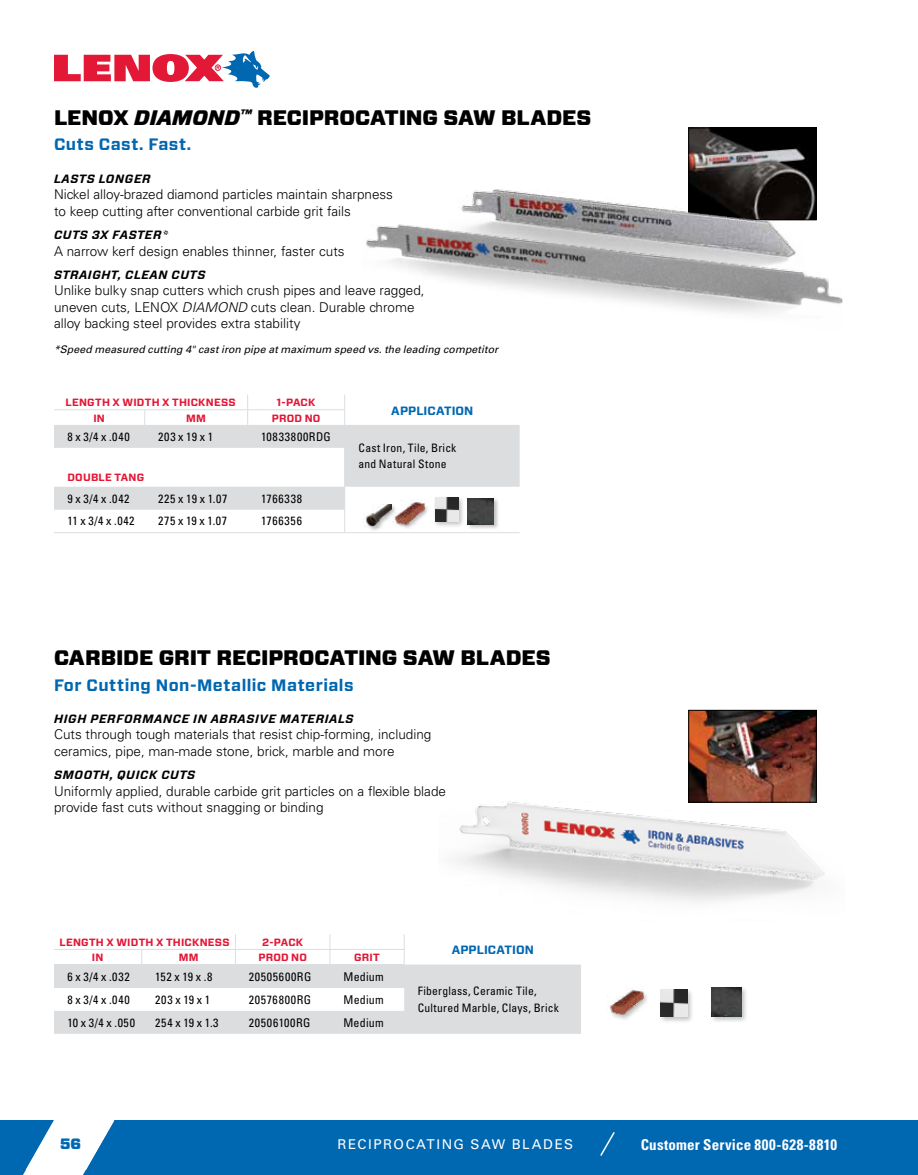
<style>
.page{position:relative;width:918px;height:1175px;background:#fff}
.page>*{position:absolute;margin:0;border:0;box-sizing:border-box;transform-origin:0 0}
.t1{font:900 21px "Forza";letter-spacing:-.005em;color:#000}
.t2{font:700 16.5px "Forza";letter-spacing:.025em;color:#0067b1}
.t3{font:700 condensed 15px "Univers LT Std";letter-spacing:.015em;color:#fff}
.t4{font:900 15px "Forza";color:#0067b1}
.t5{font:300 13.5px/16.5px "Univers LT Std";color:#000}
.t6{font:13.5px "Univers LT Std";letter-spacing:.11em;color:#fff}
.t7{font:condensed 12px "Univers LT Std";letter-spacing:.05em;color:#000}
.t8{font:italic 700 12px "Forza";letter-spacing:.045em;color:#000}
.t9{font:700 12px "Forza";color:#0067b1}
.t10{font:condensed 11.7px/16.5px "Univers LT Std";letter-spacing:.02em;color:#000}
.t11{font:700 10.5px "Forza";letter-spacing:.02em;color:#e31736}
.t12{font:italic 10.5px "Univers LT Std";letter-spacing:.01em;color:#000}
.s1{font-style:italic}
</style>
<div class="page">
<div style="left:0;top:1120px;width:918px;height:54px;background:#0067b1"></div>
<svg style="left:23px;top:1120px;width:92px;height:54px"></svg>
<svg style="left:54px;top:51px;width:216px;height:37px"></svg>
<svg style="left:600px;top:1132px;width:15px;height:24px"></svg>
<img style="left:690px;top:712px;width:124px;height:81px">
<div style="left:688px;top:710px;width:128px;height:92px;border:1px solid #000"></div>
<svg style="left:54px;top:934px;width:527px;height:99px"></svg>
<hr style="left:54px;top:964px;width:88px;height:1px;background:#dcddde">
<hr style="left:142px;top:964px;width:93px;height:1px;background:#dcddde">
<hr style="left:235px;top:964px;width:95px;height:1px;background:#dcddde">
<hr style="left:330px;top:964px;width:75px;height:1px;background:#dcddde">
<hr style="left:54px;top:949px;width:88px;height:1px;background:#dcddde">
<hr style="left:142px;top:949px;width:93px;height:1px;background:#dcddde">
<hr style="left:235px;top:949px;width:95px;height:1px;background:#dcddde">
<hr style="left:330px;top:949px;width:75px;height:1px;background:#dcddde">
<div style="left:609px;top:988px;width:41px;height:33px;background:#000;opacity:.25"></div>
<img style="left:609px;top:988px;width:34px;height:29px">
<div style="left:710px;top:985px;width:38px;height:38px;background:#000;opacity:.25"></div>
<img style="left:712px;top:987px;width:29px;height:29px">
<div style="left:658px;top:987px;width:36px;height:36px;background:#000;opacity:.25"></div>
<img style="left:661px;top:989px;width:26px;height:27px">
<hr style="left:54px;top:532px;width:91px;height:1px;background:#dcddde">
<hr style="left:145px;top:532px;width:103px;height:1px;background:#dcddde">
<hr style="left:248px;top:532px;width:97px;height:1px;background:#dcddde">
<hr style="left:345px;top:532px;width:114px;height:1px;background:#dcddde">
<hr style="left:459px;top:532px;width:61px;height:1px;background:#dcddde">
<svg style="left:54px;top:394px;width:466px;height:138px"></svg>
<hr style="left:54px;top:409px;width:91px;height:1px;background:#dcddde">
<hr style="left:145px;top:409px;width:103px;height:1px;background:#dcddde">
<hr style="left:248px;top:409px;width:97px;height:1px;background:#dcddde">
<img style="left:455px;top:793px;width:370px;height:109px">
<div style="left:366px;top:503px;width:31px;height:29px;background:#000;opacity:.25"></div>
<img style="left:364px;top:504px;width:27px;height:24px">
<div style="left:394px;top:501px;width:36px;height:29px;background:#000;opacity:.25"></div>
<img style="left:392px;top:499px;width:32px;height:28px">
<div style="left:466px;top:497px;width:34px;height:33px;background:#000;opacity:.25"></div>
<img style="left:467px;top:498px;width:27px;height:26px">
<div style="left:433px;top:495px;width:33px;height:34px;background:#000;opacity:.25"></div>
<img style="left:435px;top:498px;width:24px;height:24px">
<img style="left:690px;top:130px;width:124px;height:88px">
<div style="left:688px;top:128px;width:128px;height:92px;border:1px solid #000"></div>
<img style="left:459px;top:181px;width:346px;height:41px">
<img style="left:366px;top:222px;width:477px;height:92px">
<p class="t1" style="left:54px;top:103px;width:234px">LENOX <span class="s1">DIAMOND</span><sup>™</sup> RECIPROCATING</p>
<p class="t1" style="left:444px;top:103px;width:134px">SAW BLADES</p>
<p class="t2" style="left:54px;top:134px;width:139px">CUTS CAST. FAST.</p>
<p class="t8" style="left:54px;top:170px;width:98px">LASTS LONGER</p>
<p class="t5" style="left:54px;top:186px;width:341px">Nickel alloy-brazed diamond particles maintain sharpness to keep cutting after conventional carbide grit fails</p>
<p class="t8" style="left:54px;top:227px;width:116px">CUTS 3X FASTER*</p>
<p class="t5" style="left:54px;top:242px;width:292px">A narrow kerf design enables thinner, faster cuts</p>
<p class="t8" style="left:54px;top:266px;width:153px">STRAIGHT, CLEAN CUTS</p>
<p class="t5" style="left:54px;top:282px;width:372px">Unlike bulky snap cutters which crush pipes and leave ragged, uneven cuts, LENOX <span class="s1">DIAMOND</span> cuts clean. Durable chrome alloy backing steel provides extra stability</p>
<p class="t12" style="left:54px;top:342px;width:446px">*Speed measured cutting 4" cast iron pipe at maximum speed vs. the leading competitor</p>
<p class="t11" style="left:66px;top:395px;width:9px">LENGTH</p>
<p class="t11" style="left:113px;top:395px;width:19px">X WIDTH</p>
<p class="t11" style="left:162px;top:395px;width:52px">X THICKNESS</p>
<p class="t11" style="left:277px;top:395px;width:40px">1-PACK</p>
<p class="t11" style="left:93px;top:411px;width:6px">IN</p>
<p class="t11" style="left:186px;top:411px;width:21px">MM</p>
<p class="t11" style="left:272px;top:411px;width:16px">PROD</p>
<p class="t11" style="left:305px;top:411px;width:16px">NO</p>
<p class="t7" style="left:68px;top:429px;width:64px">8 x 3/4 x .040</p>
<p class="t7" style="left:158px;top:429px;width:56px">203 x 19 x 1</p>
<p class="t7" style="left:261px;top:429px;width:71px">10833800RDG</p>
<p class="t11" style="left:68px;top:470px;width:78px">DOUBLE TANG</p>
<p class="t7" style="left:68px;top:490px;width:64px">9 x 3/4 x .042</p>
<p class="t7" style="left:158px;top:490px;width:71px">225 x 19 x 1.07</p>
<p class="t7" style="left:261px;top:490px;width:43px">1766338</p>
<p class="t7" style="left:68px;top:513px;width:69px">11 x 3/4 x .042</p>
<p class="t7" style="left:158px;top:513px;width:70px">275 x 19 x 1.07</p>
<p class="t7" style="left:261px;top:513px;width:42px">1766356</p>
<p class="t9" style="left:391px;top:402px;width:9px">APPLI</p>
<p class="t9" style="left:428px;top:402px;width:17px">CATION</p>
<p class="t10" style="left:359px;top:439px;width:99px">Cast Iron, Tile, Brick and Natural Stone</p>
<p class="t1" style="left:54px;top:643px;width:482px">CARBIDE GRIT RECIPROCATING SAW BLADES</p>
<p class="t2" style="left:54px;top:674px;width:301px">FOR CUTTING NON-METALLIC MATERIALS</p>
<p class="t8" style="left:54px;top:710px;width:301px">HIGH PERFORMANCE IN ABRASIVE MATERIALS</p>
<p class="t5" style="left:54px;top:726px;width:379px">Cuts through tough materials that resist chip-forming, including ceramics, pipe, man-made stone, brick, marble and more</p>
<p class="t8" style="left:54px;top:767px;width:143px">SMOOTH, QUICK CUTS</p>
<p class="t5" style="left:54px;top:782px;width:394px">Uniformly applied, durable carbide grit particles on a flexible blade provide fast cuts without snagging or binding</p>
<p class="t11" style="left:59px;top:935px;width:9px">LENGTH</p>
<p class="t11" style="left:107px;top:935px;width:19px">X WIDTH</p>
<p class="t11" style="left:156px;top:935px;width:52px">X THICKNESS</p>
<p class="t11" style="left:262px;top:935px;width:43px">2-PACK</p>
<p class="t11" style="left:92px;top:950px;width:6px">IN</p>
<p class="t11" style="left:179px;top:950px;width:21px">MM</p>
<p class="t11" style="left:258px;top:950px;width:16px">PROD</p>
<p class="t11" style="left:291px;top:950px;width:16px">NO</p>
<p class="t11" style="left:354px;top:950px;width:27px">GRIT</p>
<p class="t7" style="left:68px;top:968px;width:64px">6 x 3/4 x .032</p>
<p class="t7" style="left:155px;top:968px;width:59px">152 x 19 x .8</p>
<p class="t7" style="left:249px;top:968px;width:64px">20505600RG</p>
<p class="t7" style="left:343px;top:968px;width:42px">Medium</p>
<p class="t7" style="left:68px;top:991px;width:64px">8 x 3/4 x .040</p>
<p class="t7" style="left:155px;top:991px;width:56px">203 x 19 x 1</p>
<p class="t7" style="left:249px;top:991px;width:64px">20576800RG</p>
<p class="t7" style="left:343px;top:991px;width:42px">Medium</p>
<p class="t7" style="left:67px;top:1014px;width:69px">10 x 3/4 x .050</p>
<p class="t7" style="left:155px;top:1014px;width:65px">254 x 19 x 1.3</p>
<p class="t7" style="left:249px;top:1014px;width:63px">20506100RG</p>
<p class="t7" style="left:343px;top:1014px;width:42px">Medium</p>
<p class="t9" style="left:452px;top:942px;width:9px">APPLI</p>
<p class="t9" style="left:488px;top:942px;width:17px">CATION</p>
<p class="t10" style="left:418px;top:982px;width:143px">Fiberglass, Ceramic Tile,<br>Cultured Marble, Clays, Brick</p>
<p class="t4" style="left:60px;top:1133px;width:23px">56</p>
<p class="t6" style="left:337px;top:1136px;width:146px">RECIPROCATING SAW</p>
<p class="t6" style="left:512px;top:1136px;width:63px">BLADES</p>
<p class="t3" style="left:641px;top:1135px;width:198px">Customer Service 800-628-8810</p>
</div>
